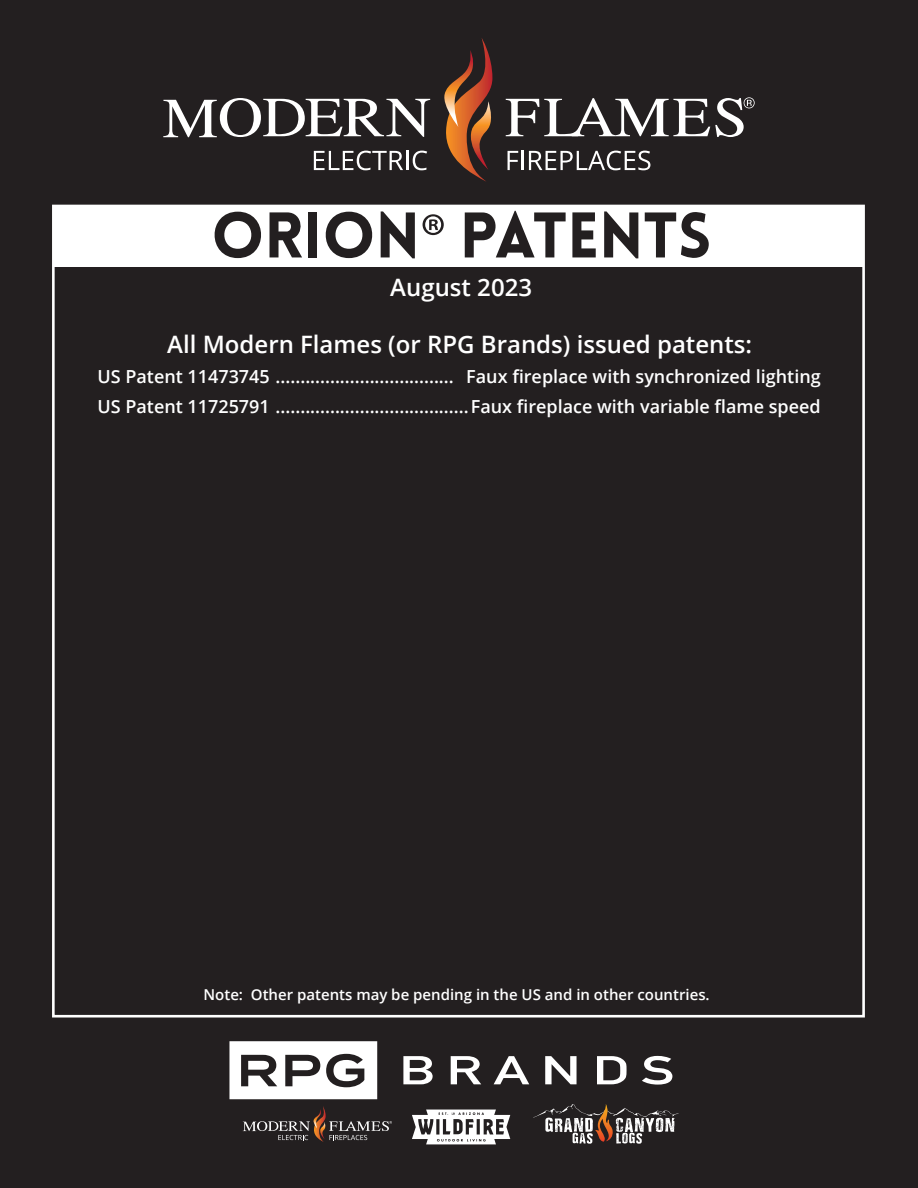
<style>
.page{position:relative;width:918px;height:1188px;background:#231f20}
.page>*{position:absolute;margin:0;border:0;box-sizing:border-box;transform-origin:0 0}
.t1{font:900 63px "Lovelo";color:#231f20}
.t2{font:600 24px "Open Sans";color:#fff}
.t3{font:600 18px/30px "Open Sans";color:#fff}
.t4{font:600 15px "Open Sans";color:#fff}
.s1{font-family:"Myriad Pro";font-weight:400}
</style>
<div class="page">
<svg style="left:444px;top:38px;width:49px;height:144px"></svg>
<svg style="left:163px;top:98px;width:267px;height:39px"></svg>
<svg style="left:314px;top:151px;width:113px;height:19px"></svg>
<svg style="left:508px;top:151px;width:10px;height:19px"></svg>
<hr style="left:521px;top:151px;width:3px;height:19px;background:#fff">
<svg style="left:529px;top:151px;width:121px;height:19px"></svg>
<svg style="left:506px;top:97px;width:249px;height:40px"></svg>
<svg style="left:533px;top:1104px;width:146px;height:40px"></svg>
<svg style="left:412px;top:1110px;width:98px;height:34px"></svg>
<svg style="left:403px;top:1056px;width:30px;height:28px"></svg>
<svg style="left:451px;top:1056px;width:30px;height:28px"></svg>
<svg style="left:494px;top:1056px;width:35px;height:28px"></svg>
<svg style="left:545px;top:1056px;width:32px;height:28px"></svg>
<svg style="left:597px;top:1056px;width:30px;height:28px"></svg>
<svg style="left:642px;top:1056px;width:30px;height:29px"></svg>
<svg style="left:229px;top:1041px;width:148px;height:58px"></svg>
<svg style="left:243px;top:1106px;width:149px;height:36px"></svg>
<div style="left:53px;top:206px;width:811px;height:61px;background:#fff"></div>
<h1 class="t1" style="left:211px;top:196px;width:502px">ORION<span class="s1">®</span> PATENTS</h1>
<h2 class="t2" style="left:390px;top:271px;width:143px">August 2023</h2>
<h2 class="t2" style="left:167px;top:328px;width:586px">All Modern Flames (or RPG Brands) issued patents:</h2>
<p class="t3" style="left:98px;top:361px;width:725px">US Patent 11473745 .................................... Faux fireplace with synchronized lighting<br>US Patent 11725791 .......................................Faux fireplace with variable flame speed</p>
<p class="t4" style="left:204px;top:984px;width:508px">Note: Other patents may be pending in the US and in other countries.</p>
</div>
